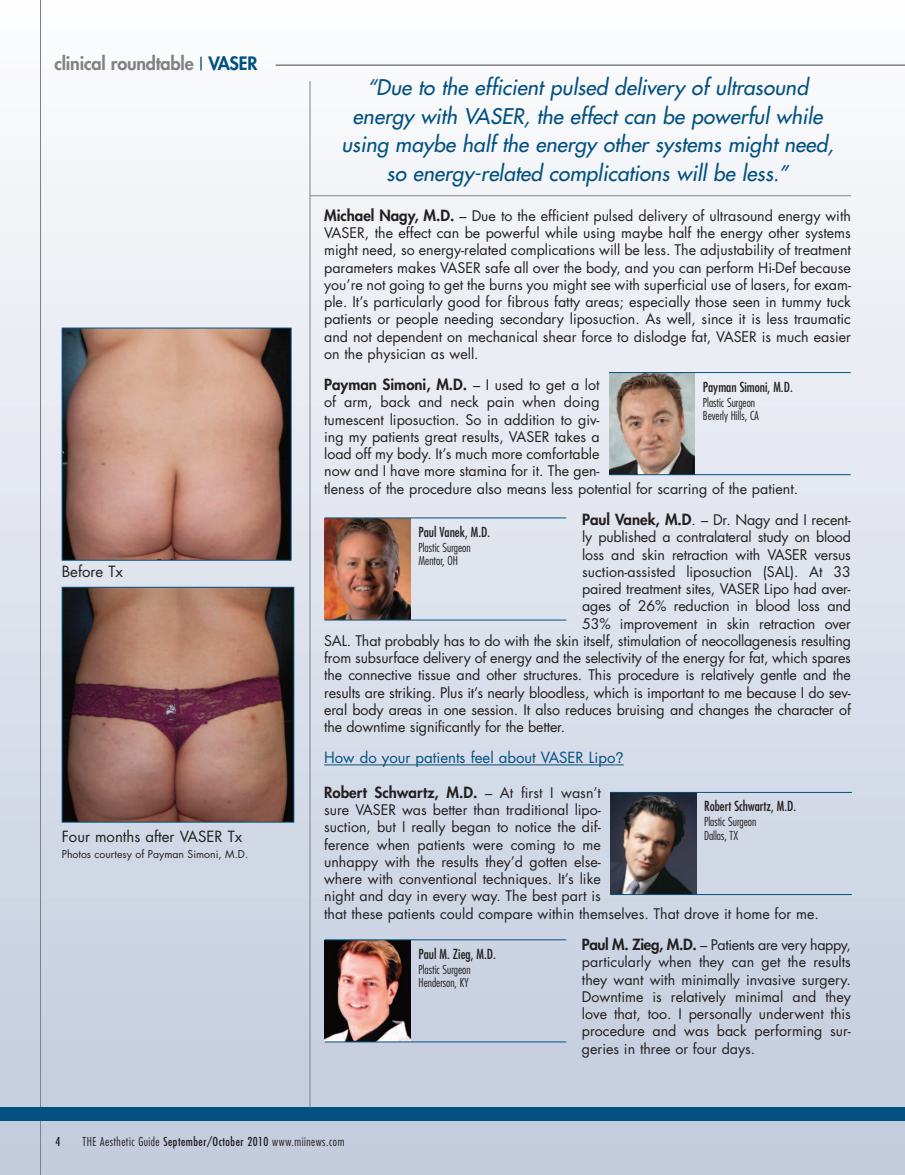
<style>
.page{position:relative;width:905px;height:1175px;background:#fff}
.page>*{position:absolute;margin:0;border:0;box-sizing:border-box;transform-origin:0 0}
.t1{font:italic 21px/28.5px "Futura";letter-spacing:.005em;color:#035181;text-align:center}
.t2{font:800 18px "Futura";letter-spacing:-.01em;color:#808285}
.t3{font:800 15px "Futura";color:#231f20}
.t4{font:15px "Futura";color:#035181}
.t5{font:15px "Futura";color:#231f20}
.t6{font:14.25px/17.2px "Futura";color:#231f20;text-align:justify}
.t7{font:condensed 13.5px "Futura";color:#231f20}
.t8{font:300 condensed 12px/13.5px "Futura";color:#231f20}
.t9{font:300 condensed 12px "Futura";letter-spacing:.04em;color:#231f20}
.t10{font:condensed 12px "Futura";color:#231f20}
.t11{font:10.5px "Futura";color:#231f20}
.s1{font-family:"Helvetica";font-weight:400;color:#035181}
.s2{color:#035181}
.s3{font-weight:800;font-size:15px}
.s4{font-weight:400;font-size:14.25px}
.s5{font-family:"Helvetica Neue"}
.s6{font-weight:400}
</style>
<div class="page">
<img style="left:0;top:64px;width:904px;height:1110px">
<hr style="left:324px;top:764px;width:291px;height:1px;background:#035181">
<hr style="left:40px;top:0;width:1px;height:1174px;background:#808285">
<div style="left:0;top:1107px;width:904px;height:13px;background:#035181"></div>
<hr style="left:309px;top:81px;width:1px;height:1026px;background:#808285">
<hr style="left:310px;top:195px;width:540px;height:1px;background:#808285">
<hr style="left:276px;top:64px;width:628px;height:2px;background:#808285">
<img style="left:609px;top:373px;width:86px;height:101px">
<hr style="left:609px;top:372px;width:241px;height:1px;background:#035181">
<hr style="left:609px;top:474px;width:241px;height:1px;background:#035181">
<img style="left:324px;top:518px;width:86px;height:101px">
<hr style="left:324px;top:517px;width:242px;height:1px;background:#035181">
<hr style="left:324px;top:619px;width:242px;height:1px;background:#035181">
<img style="left:324px;top:940px;width:86px;height:101px">
<hr style="left:324px;top:939px;width:242px;height:1px;background:#035181">
<hr style="left:324px;top:1041px;width:242px;height:1px;background:#035181">
<img style="left:610px;top:793px;width:86px;height:101px">
<hr style="left:610px;top:792px;width:241px;height:1px;background:#035181">
<hr style="left:610px;top:894px;width:241px;height:1px;background:#035181">
<img style="left:64px;top:330px;width:225px;height:228px">
<div style="left:62px;top:328px;width:229px;height:232px;border:1px solid #035181"></div>
<img style="left:64px;top:589px;width:228px;height:231px">
<div style="left:62px;top:587px;width:232px;height:235px;border:1px solid #035181"></div>
<p class="t2" style="left:54px;top:55px;width:204px">clinical roundtable <span class="s1">|</span> <span class="s2">VASER</span></p>
<p class="t5" style="left:62px;top:564px;width:63px">Before Tx</p>
<p class="t5" style="left:62px;top:830px;width:182px">Four months after VASER Tx</p>
<p class="t11" style="left:62px;top:849px;width:188px">Photos courtesy of Payman Simoni, M.D.</p>
<h1 class="t1" style="left:341px;top:75px;width:493px">“Due to the efficient pulsed delivery of ultrasound energy with VASER, the effect can be powerful while using maybe half the energy other systems might need, so energy-related complications will be less.”</h1>
<p class="t6" style="left:324px;top:208px;width:528px"><span class="s3">Michael Nagy, M.D.</span> – Due to the efficient pulsed delivery of ultrasound energy with VASER, the effect can be powerful while using maybe half the energy other systems might need, so energy-related complications will be less. The adjustability of treatment parameters makes VASER safe all over the body, and you can perform Hi-Def because you’re not going to get the burns you might see with superficial use of lasers, for exam&shy;ple. It’s particularly good for fibrous fatty areas; especially those seen in tummy tuck patients or people needing secondary liposuction. As well, since it is less traumatic and not dependent on mechanical shear force to dislodge fat, VASER is much easier on the physician as well.</p>
<p class="t3" style="left:324px;top:377px;width:277px">Payman Simoni, M.D. <span class="s4">– I used to get a lot</span></p>
<p class="t6" style="left:324px;top:395px;width:475px;text-align:left">of arm, back and neck pain when doing<br>tumescent liposuction. So in addition to giv-<br>ing my patients great results, VASER takes a<br>load off my body. It’s much more comfortable<br>now and I have more stamina for it. The gen-<br>tleness of the procedure also means less potential for scarring of the patient.</p>
<p class="t6" style="left:582px;top:512px;width:270px"><span class="s3">Paul Vanek, M.D</span>. – Dr. Nagy and I recent-</p>
<p class="t6" style="left:582px;top:529px;width:270px">ly published a contralateral study on blood</p>
<p class="t6" style="left:582px;top:547px;width:270px">loss and skin retraction with VASER versus</p>
<p class="t6" style="left:582px;top:564px;width:270px">suction-assisted liposuction (SAL). At 33</p>
<p class="t6" style="left:582px;top:581px;width:270px">paired treatment sites, VASER Lipo had aver-</p>
<p class="t6" style="left:582px;top:598px;width:270px">ages of 26% reduction in blood loss and</p>
<p class="t6" style="left:582px;top:616px;width:270px">53% improvement in skin retraction over</p>
<p class="t6" style="left:324px;top:633px;width:528px">SAL. That probably has to do with the skin itself, stimulation of neocollagenesis resulting</p>
<p class="t6" style="left:324px;top:650px;width:528px">from subsurface delivery of energy and the selectivity of the energy for fat, which spares</p>
<p class="t6" style="left:324px;top:667px;width:528px">the connective tissue and other structures. This procedure is relatively gentle and the</p>
<p class="t6" style="left:324px;top:685px;width:528px">results are striking. Plus it’s nearly bloodless, which is important to me because I do sev-</p>
<p class="t6" style="left:324px;top:702px;width:528px">eral body areas in one session. It also reduces bruising and changes the character of</p>
<p class="t6" style="left:324px;top:719px;width:243px">the downtime significantly for the better.</p>
<p class="t4" style="left:324px;top:751px;width:301px">How do your patients feel about VASER Lipo<span class="s5">?</span></p>
<p class="t3" style="left:324px;top:785px;width:278px">Robert Schwartz, M.D. <span class="s4">– At first I wasn’t</span></p>
<p class="t6" style="left:324px;top:802px;width:496px;text-align:left">sure VASER was better than traditional lipo-<br>suction, but I really began to notice the dif-<br>ference when patients were coming to me<br>unhappy with the results they’d gotten else-<br>where with conventional techniques. It’s like<br>night and day in every way. The best part is<br>that these patients could compare within themselves. That drove it home for me.</p>
<p class="t6" style="left:582px;top:937px;width:270px"><span class="s3">Paul M. Zieg, M.D.</span> – Patients are very happy, particularly when they can get the results they want with minimally invasive surgery.<br>Downtime is relatively minimal and they love that, too. I personally underwent this procedure and was back performing sur&shy;geries in three or four days.</p>
<p class="t7" style="left:703px;top:380px;width:91px">Payman Simoni, M.D.</p>
<p class="t8" style="left:703px;top:396px;width:57px">Plastic Surgeon<br>Beverly Hills, CA</p>
<p class="t7" style="left:418px;top:526px;width:73px">Paul Vanek, M.D.</p>
<p class="t8" style="left:418px;top:541px;width:54px">Plastic Surgeon<br>Mentor, OH</p>
<p class="t7" style="left:704px;top:800px;width:94px">Robert Schwartz, M.D.</p>
<p class="t8" style="left:704px;top:816px;width:54px">Plastic Surgeon<br>Dallas, TX</p>
<p class="t7" style="left:418px;top:947px;width:79px">Paul M. Zieg, M.D.</p>
<p class="t8" style="left:418px;top:963px;width:54px">Plastic Surgeon<br>Henderson, KY</p>
<p class="t10" style="left:56px;top:1135px;width:6px">4</p>
<p class="t9" style="left:82px;top:1136px;width:263px">THE Aesthetic Guide <span class="s6">September/October 2010</span> www.miinews.com</p>
</div>
